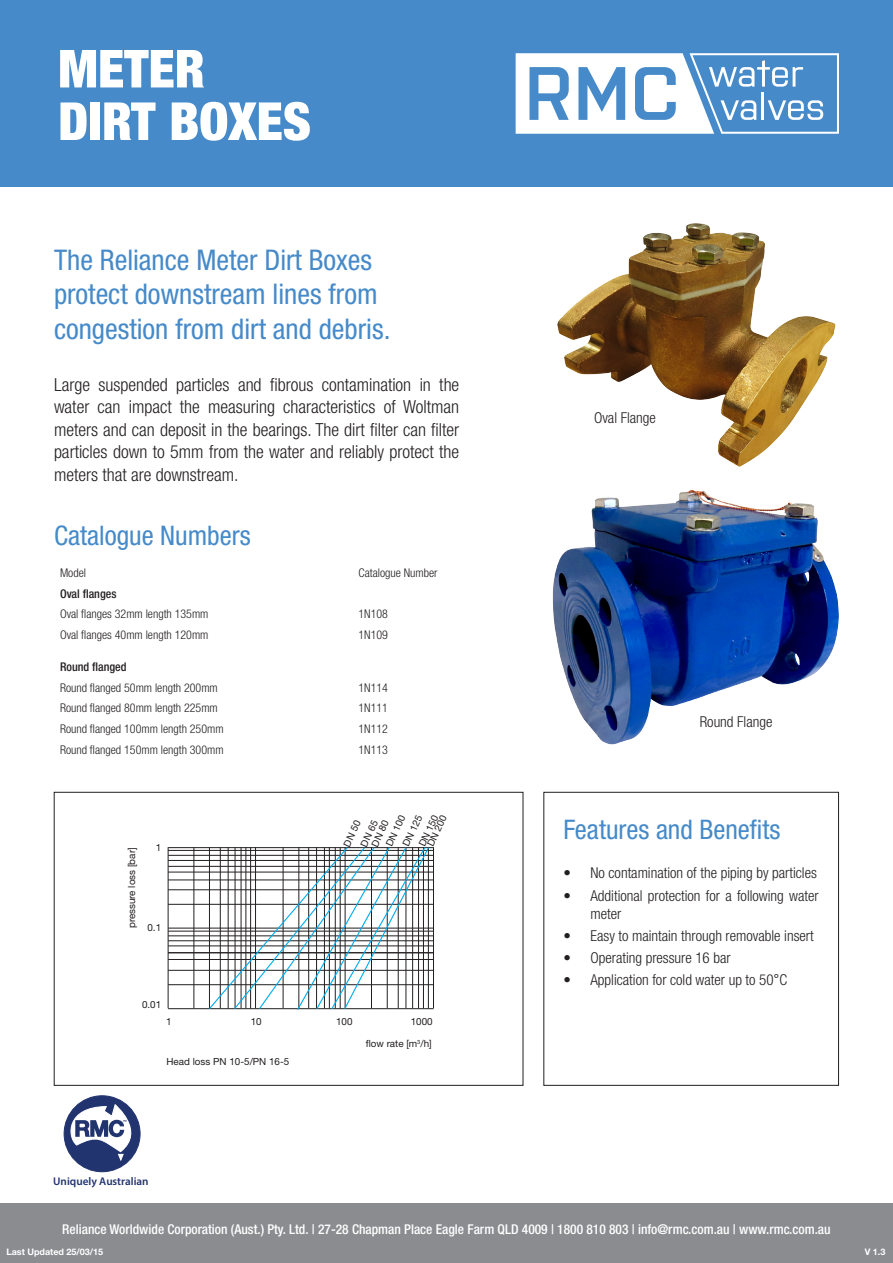
<style>
.page{position:relative;width:893px;height:1263px;background:#fff}
.page>*{position:absolute;margin:0;border:0;box-sizing:border-box;transform-origin:0 0}
.t1{font:900 condensed 52.5px/52.5px "Helvetica Neue LT Std";color:#fff}
.t2{font:condensed 28.5px/34.2px "Helvetica Neue LT Std";color:#468ac9}
.Header{font:condensed 27px "Helvetica Neue LT Std";color:#468ac9}
.t3{font:300 condensed 18px/22.5px "Helvetica Neue LT Std";color:#231f20;text-align:justify}
.t4{font:300 condensed 15px/18px "Helvetica Neue LT Std";color:#231f20}
.t5{font:500 condensed 13.5px "Helvetica Neue LT Std";color:#fff}
.Header-2{font:300 condensed 12px "Helvetica Neue LT Std";color:#231f20}
.Header-3{font:500 condensed 12px "Helvetica Neue LT Std";color:#231f20}
.t6{font:600 11.25px "Myriad Pro";color:#22346f}
.Header-4{font:9.9px "Helvetica Neue LT Std";color:#231f20}
.Header-5{font:700 9px "Helvetica Neue LT Std";color:#fff}
.s1{font-family:"Arial";font-weight:400;font-stretch:normal}
</style>
<div class="page">
<div style="left:0;top:0;width:893px;height:187px;background:#468ac9"></div>
<svg style="left:516px;top:53px;width:323px;height:81px"></svg>
<div style="left:0;top:1203px;width:893px;height:60px;background:#8a8c8f"></div>
<div style="left:64px;top:1096px;width:76px;height:76px;background:#22346f;border-radius:50%"></div>
<svg style="left:66px;top:1103px;width:75px;height:60px"></svg>
<div style="left:544px;top:792px;width:295px;height:293px;border:1px solid #231f20"></div>
<div style="left:54px;top:792px;width:469px;height:293px;border:1px solid #231f20"></div>
<img style="left:552px;top:490px;width:287px;height:255px">
<img style="left:557px;top:223px;width:279px;height:244px">
<hr style="left:194px;top:847px;width:1px;height:161px;background:#231f20">
<hr style="left:433px;top:847px;width:1px;height:161px;background:#231f20">
<hr style="left:168px;top:847px;width:1px;height:161px;background:#231f20">
<hr style="left:168px;top:847px;width:265px;height:1px;background:#231f20">
<hr style="left:168px;top:1008px;width:265px;height:1px;background:#231f20">
<hr style="left:168px;top:984px;width:265px;height:1px;background:#231f20">
<hr style="left:168px;top:970px;width:265px;height:1px;background:#231f20">
<hr style="left:168px;top:959px;width:265px;height:1px;background:#231f20">
<hr style="left:168px;top:952px;width:265px;height:1px;background:#231f20">
<hr style="left:168px;top:945px;width:265px;height:1px;background:#231f20">
<hr style="left:168px;top:940px;width:265px;height:1px;background:#231f20">
<hr style="left:168px;top:935px;width:265px;height:1px;background:#231f20">
<hr style="left:168px;top:931px;width:265px;height:1px;background:#231f20">
<hr style="left:168px;top:928px;width:265px;height:1px;background:#231f20">
<hr style="left:168px;top:904px;width:265px;height:1px;background:#231f20">
<hr style="left:168px;top:889px;width:265px;height:1px;background:#231f20">
<hr style="left:168px;top:879px;width:265px;height:1px;background:#231f20">
<hr style="left:168px;top:872px;width:265px;height:1px;background:#231f20">
<hr style="left:168px;top:866px;width:265px;height:1px;background:#231f20">
<hr style="left:168px;top:860px;width:265px;height:1px;background:#231f20">
<hr style="left:168px;top:855px;width:265px;height:1px;background:#231f20">
<hr style="left:168px;top:850px;width:265px;height:1px;background:#231f20">
<svg style="left:208px;top:847px;width:222px;height:163px"></svg>
<h1 class="t1" style="left:58px;top:42px;width:254px">METER<br>DIRT BOXES</h1>
<p class="t2" style="left:54px;top:243px;width:338px">The Reliance Meter Dirt Boxes protect downstream lines from congestion from dirt and debris.</p>
<p class="t3" style="left:54px;top:373px;width:407px">Large suspended particles and fibrous contamination in the water can impact the measuring characteristics of Woltman meters and can deposit in the bearings. The dirt filter can filter particles down to 5mm from the water and reliably protect the meters that are downstream.</p>
<p class="Header" style="left:54px;top:520px;width:198px">Catalogue Numbers</p>
<p class="Header-2" style="left:60px;top:566px;width:27px">Model</p>
<p class="Header-2" style="left:358px;top:566px;width:81px">Catalogue Number</p>
<p class="Header-3" style="left:60px;top:586px;width:58px">Oval flanges</p>
<p class="Header-2" style="left:60px;top:607px;width:150px">Oval flanges 32mm length 135mm</p>
<p class="Header-2" style="left:358px;top:607px;width:31px">1N108</p>
<p class="Header-2" style="left:60px;top:628px;width:150px">Oval flanges 40mm length 120mm</p>
<p class="Header-2" style="left:358px;top:628px;width:31px">1N109</p>
<p class="Header-3" style="left:60px;top:660px;width:68px">Round flanged</p>
<p class="Header-2" style="left:60px;top:681px;width:159px">Round flanged 50mm length 200mm</p>
<p class="Header-2" style="left:358px;top:681px;width:31px">1N114</p>
<p class="Header-2" style="left:60px;top:701px;width:159px">Round flanged 80mm length 225mm</p>
<p class="Header-2" style="left:358px;top:701px;width:31px">1N111</p>
<p class="Header-2" style="left:60px;top:722px;width:165px">Round flanged 100mm length 250mm</p>
<p class="Header-2" style="left:358px;top:722px;width:31px">1N112</p>
<p class="Header-2" style="left:60px;top:742px;width:165px">Round flanged 150mm length 300mm</p>
<p class="Header-2" style="left:358px;top:742px;width:31px">1N113</p>
<p class="Header-4" style="left:126px;top:928px;width:82px;rotate:-90deg">pressure loss [bar]</p>
<p class="Header-4" style="left:156px;top:842px;width:7px">1</p>
<p class="Header-4" style="left:148px;top:921px;width:15px">0.1</p>
<p class="Header-4" style="left:142px;top:998px;width:21px">0.01</p>
<p class="Header-4" style="left:383px;top:843px;width:35px;rotate:-65deg">DN 100</p>
<p class="Header-4" style="left:416px;top:843px;width:35px;rotate:-65deg">DN 150</p>
<p class="Header-4" style="left:425px;top:843px;width:35px;rotate:-65deg">DN 200</p>
<p class="Header-4" style="left:400px;top:843px;width:35px;rotate:-65deg">DN 125</p>
<p class="Header-4" style="left:341px;top:844px;width:29px;rotate:-65deg">DN 50</p>
<p class="Header-4" style="left:358px;top:844px;width:29px;rotate:-65deg">DN 65</p>
<p class="Header-4" style="left:369px;top:844px;width:29px;rotate:-65deg">DN 80</p>
<p class="Header-4" style="left:166px;top:1016px;width:7px">1</p>
<p class="Header-4" style="left:251px;top:1016px;width:12px">10</p>
<p class="Header-4" style="left:336px;top:1016px;width:18px">100</p>
<p class="Header-4" style="left:411px;top:1016px;width:23px">1000</p>
<p class="Header-4" style="left:366px;top:1038px;width:68px">flow rate [m<sup>3</sup>/h]</p>
<p class="Header-4" style="left:167px;top:1055px;width:124px">Head loss PN 10-5/PN 16-5</p>
<p class="t6" style="left:53px;top:1174px;width:97px">Uniquely Australian</p>
<p class="t4" style="left:594px;top:408px;width:63px">Oval Flange</p>
<p class="t4" style="left:700px;top:713px;width:74px">Round Flange</p>
<p class="Header" style="left:563px;top:814px;width:218px">Features and Benefits</p>
<p class="t4" style="left:563px;top:864px;width:255px">• No contamination of the piping by particles</p>
<p class="t4" style="left:590px;top:886px;width:230px;text-indent:-27px">• Additional protection for a following water meter</p>
<p class="t4" style="left:563px;top:926px;width:252px">• Easy to maintain through removable insert</p>
<p class="t4" style="left:563px;top:949px;width:169px">• Operating pressure 16 bar</p>
<p class="t4" style="left:563px;top:971px;width:225px">• Application for cold water up to 50<span class="s1">°</span>C</p>
<p class="t5" style="left:62px;top:1221px;width:770px">Reliance Worldwide Corporation (Aust.) Pty. Ltd. | 27-28 Chapman Place Eagle Farm QLD 4009 | 1800 810 803 | info@rmc.com.au | www.rmc.com.au</p>
<p class="Header-5" style="left:6px;top:1247px;width:98px">Last Updated 25/03/15</p>
<p class="Header-5" style="left:865px;top:1247px;width:22px">V 1.3</p>
</div>
